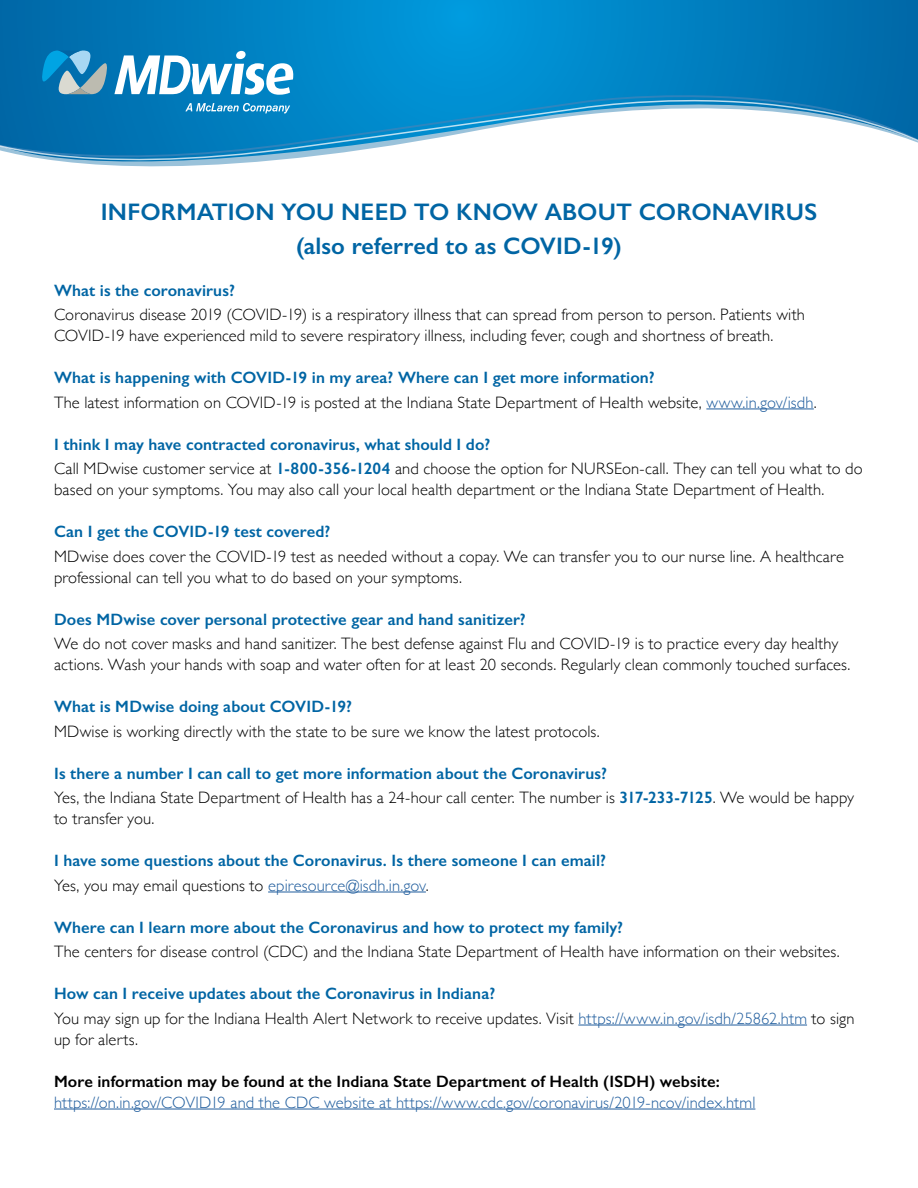
<style>
.page{position:relative;width:918px;height:1188px;background:#fff}
.page>*{position:absolute;margin:0;border:0;box-sizing:border-box;transform-origin:0 0}
.t1{font:600 24px "Gill Sans";letter-spacing:.005em;color:#0065a4}
.t2{font:300 16.5px/21px "Gill Sans";letter-spacing:.005em;color:#000}
.t3{font:600 16.5px "Gill Sans";letter-spacing:.005em;color:#0065a4}
.t4{font:300 16.5px "Gill Sans";letter-spacing:.005em;color:#215e9e}
.t5{font:600 16.5px "Gill Sans";letter-spacing:.005em;color:#000}
.s1{color:#215e9e}
.s2{font-weight:600;color:#0065a4}
</style>
<div class="page">
<svg style="left:0;top:0;width:918px;height:167px;background:#0e87c5"></svg>
<svg style="left:0;top:87px;width:918px;height:4px;background:#0080c1"></svg>
<svg style="left:0;top:91px;width:918px;height:71px"></svg>
<svg style="left:185px;top:103px;width:105px;height:10px"></svg>
<svg style="left:42px;top:51px;width:251px;height:44px"></svg>
<hr style="left:706px;top:409px;width:108px;height:1px;background:#215e9e">
<hr style="left:268px;top:892px;width:158px;height:1px;background:#215e9e">
<hr style="left:578px;top:1025px;width:229px;height:1px;background:#215e9e">
<hr style="left:54px;top:1109px;width:701px;height:1px;background:#215e9e">
<p class="t1" style="left:101px;top:197px;width:718px">INFORMATION YOU NEED TO KNOW ABOUT CORONAVIRUS</p>
<p class="t1" style="left:296px;top:232px;width:327px">(also referred to as COVID-19)</p>
<p class="t3" style="left:54px;top:280px;width:182px">What is the coronavirus?</p>
<p class="t2" style="left:54px;top:304px;width:752px">Coronavirus disease 2019 (COVID-19) is a respiratory illness that can spread from person to person. Patients with<br>COVID-19 have experienced mild to severe respiratory illness, including fever, cough and shortness of breath.</p>
<p class="t3" style="left:54px;top:368px;width:602px">What is happening with COVID-19 in my area? Where can I get more information?</p>
<p class="t2" style="left:54px;top:391px;width:764px">The latest information on COVID-19 is posted at the Indiana State Department of Health website, <span class="s1">www.in.gov/isdh</span>.</p>
<p class="t3" style="left:54px;top:434px;width:438px">I think I may have contracted coronavirus, what should I do?</p>
<p class="t2" style="left:54px;top:458px;width:810px">Call MDwise customer service at <span class="s2">1-800-356-1204</span> and choose the option for NURSEon-call. They can tell you what to do based on your symptoms. You may also call your local health department or the Indiana State Department of Health.</p>
<p class="t3" style="left:54px;top:522px;width:278px">Can I get the COVID-19 test covered?</p>
<p class="t2" style="left:54px;top:545px;width:791px">MDwise does cover the COVID-19 test as needed without a copay. We can transfer you to our nurse line. A healthcare professional can tell you what to do based on your symptoms.</p>
<p class="t3" style="left:54px;top:609px;width:473px">Does MDwise cover personal protective gear and hand sanitizer?</p>
<p class="t2" style="left:54px;top:633px;width:798px">We do not cover masks and hand sanitizer. The best defense against Flu and COVID-19 is to practice every day healthy actions. Wash your hands with soap and water often for at least 20 seconds. Regularly clean commonly touched surfaces.</p>
<p class="t3" style="left:54px;top:697px;width:300px">What is MDwise doing about COVID-19?</p>
<p class="t2" style="left:54px;top:720px;width:547px">MDwise is working directly with the state to be sure we know the latest protocols.</p>
<p class="t3" style="left:54px;top:763px;width:554px">Is there a number I can call to get more information about the Coronavirus?</p>
<p class="t2" style="left:54px;top:787px;width:802px">Yes, the Indiana State Department of Health has a 24-hour call center. The number is <span class="s2">317-233-7125</span>. We would be happy to transfer you.</p>
<p class="t3" style="left:54px;top:851px;width:553px">I have some questions about the Coronavirus. Is there someone I can email?</p>
<p class="t2" style="left:54px;top:874px;width:376px">Yes, you may email questions to <span class="s1">epiresource@isdh.in.gov</span>.</p>
<p class="t3" style="left:54px;top:917px;width:570px">Where can I learn more about the Coronavirus and how to protect my family?</p>
<p class="t2" style="left:54px;top:941px;width:787px">The centers for disease control (CDC) and the Indiana State Department of Health have information on their websites.</p>
<p class="t3" style="left:54px;top:984px;width:443px">How can I receive updates about the Coronavirus in Indiana?</p>
<p class="t2" style="left:54px;top:1007px;width:802px">You may sign up for the Indiana Health Alert Network to receive updates. Visit <span class="s1">https://www.in.gov/isdh/25862.htm</span> to sign up for alerts.</p>
<p class="t5" style="left:54px;top:1071px;width:667px">More information may be found at the Indiana State Department of Health (ISDH) website:</p>
<p class="t4" style="left:54px;top:1089px;width:703px">https://on.in.gov/COVID19 and the CDC website at https://www.cdc.gov/coronavirus/2019-ncov/index.html</p>
</div>
